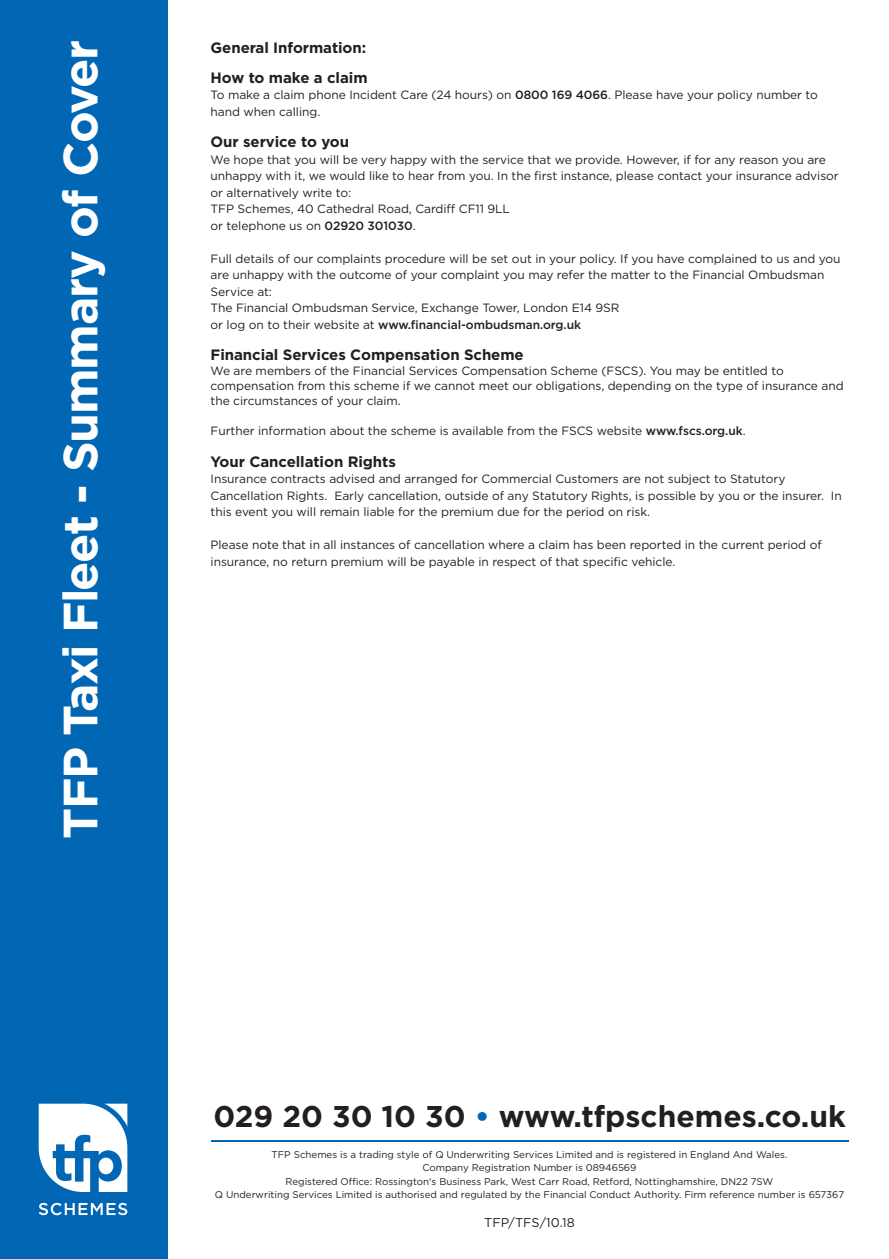
<style>
.page{position:relative;width:889px;height:1259px;background:#fff}
.page>*{position:absolute;margin:0;border:0;box-sizing:border-box;transform-origin:0 0}
.t1{font:700 48px "Gotham";letter-spacing:-.035em;color:#fff}
.t2{font:700 30px "Gotham";color:#231f20}
.t3{font:700 15px/30px "Gotham";letter-spacing:-.005em;color:#231f20}
.t4{font:12.75px "Gotham";color:#231f20}
.t5{font:12px/16.5px "Gotham";letter-spacing:-.005em;color:#231f20}
.t6{font:9.75px/13.5px "Gotham";color:#231f20;text-align:center}
.s1{font-weight:500}
.s2{color:#0166b3}
</style>
<div class="page">
<div style="left:0;top:0;width:168px;height:1259px;background:#0166b3"></div>
<svg style="left:39px;top:1203px;width:88px;height:12px"></svg>
<svg style="left:39px;top:1103px;width:88px;height:89px"></svg>
<hr style="left:211px;top:1140px;width:637px;height:1px;background:#0166b3">
<h1 class="t1" style="left:64px;top:839px;width:800px;rotate:-90deg">TFP Taxi Fleet - Summary of Cover</h1>
<p class="t3" style="left:211px;top:33px;width:158px">General Information:<br>How to make a claim</p>
<p class="t5" style="left:211px;top:88px;width:609px">To make a claim phone Incident Care (24 hours) on <span class="s1">0800 169 4066</span>. Please have your policy number to hand when calling.</p>
<p class="t3" style="left:211px;top:128px;width:140px">Our service to you</p>
<p class="t5" style="left:211px;top:152px;width:630px">We hope that you will be very happy with the service that we provide. However, if for any reason you are unhappy with it, we would like to hear from you. In the first instance, please contact your insurance advisor or alternatively write to:<br>TFP Schemes, 40 Cathedral Road, Cardiff CF11 9LL<br>or telephone us on <span class="s1">02920 301030</span>.</p>
<p class="t5" style="left:211px;top:251px;width:631px">Full details of our complaints procedure will be set out in your policy. If you have complained to us and you are unhappy with the outcome of your complaint you may refer the matter to the Financial Ombudsman Service at:<br>The Financial Ombudsman Service, Exchange Tower, London E14 9SR<br>or log on to their website at <span class="s1">www.financial-ombudsman.org.uk</span></p>
<p class="t3" style="left:211px;top:341px;width:315px">Financial Services Compensation Scheme</p>
<p class="t5" style="left:211px;top:364px;width:635px;line-height:15px">We are members of the Financial Services Compensation Scheme (FSCS). You may be entitled to compensation from this scheme if we cannot meet our obligations, depending on the type of insurance and the circumstances of your claim.</p>
<p class="t5" style="left:211px;top:424px;width:536px">Further information about the scheme is available from the FSCS website <span class="s1">www.fscs.org.uk</span>.</p>
<p class="t3" style="left:211px;top:447px;width:187px">Your Cancellation Rights</p>
<p class="t5" style="left:211px;top:472px;width:633px">Insurance contracts advised and arranged for Commercial Customers are not subject to Statutory<br>Cancellation Rights. Early cancellation, outside of any Statutory Rights, is possible by you or the insurer. In this event you will remain liable for the premium due for the period on risk.</p>
<p class="t5" style="left:211px;top:538px;width:613px">Please note that in all instances of cancellation where a claim has been reported in the current period of insurance, no return premium will be payable in respect of that specific vehicle.</p>
<h2 class="t2" style="left:213px;top:1106px;width:634px">029 20 30 10 30 <span class="s2">•</span> www.tfpschemes.co.uk</h2>
<p class="t6" style="left:215px;top:1148px;width:631px">TFP Schemes is a trading style of Q Underwriting Services Limited and is registered in England And Wales.<br>Company Registration Number is 08946569<br>Registered Office: Rossington's Business Park, West Carr Road, Retford, Nottinghamshire, DN22 7SW<br>Q Underwriting Services Limited is authorised and regulated by the Financial Conduct Authority. Firm reference number is 657367</p>
<p class="t4" style="left:484px;top:1218px;width:92px">TFP/TFS/10.18</p>
</div>
